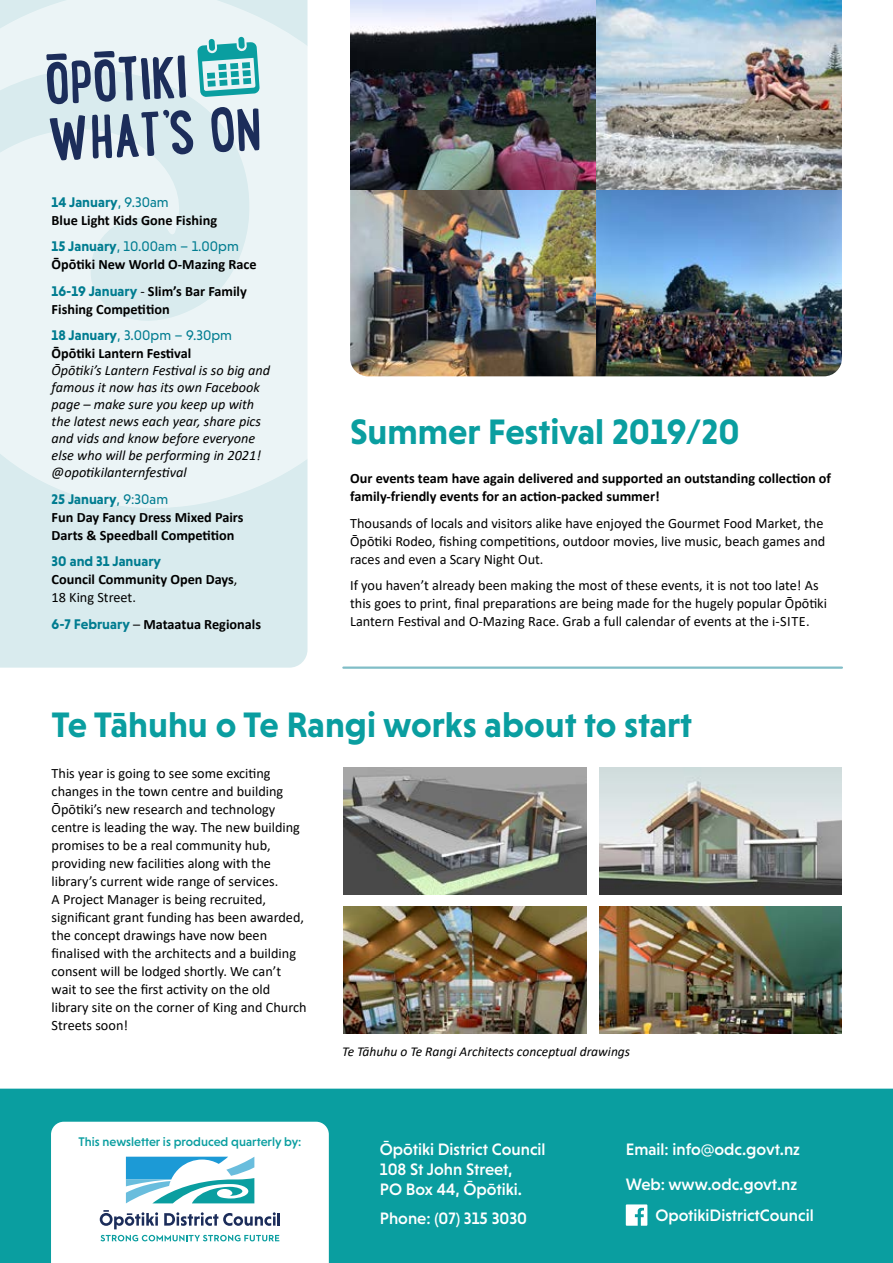
<style>
.page{position:relative;width:893px;height:1263px;background:#fff}
.page>*{position:absolute;margin:0;border:0;box-sizing:border-box;transform-origin:0 0}
.ODC_H1{font:700 36px "Niveau Grotesk";color:#0a9ea0}
.t1{font:500 16.8px/20.2px "Niveau Grotesk";color:#fff}
.SD_Body_Copy{font:14.25px/18px "Calibri";color:#000}
.SD_Body_Copy-2{font:700 14.25px/18px "Calibri";color:#000}
.SD_Body_Copy-3{font:italic 14.25px/17.1px "Calibri";color:#000}
.t2{font:italic 13.5px "Calibri";color:#000}
.t3{font:500 12.75px "Niveau Grotesk";color:#0a9ea0}
.s1{font-family:"Niveau Grotesk";color:#007c90}
.s2{font-family:"Niveau Grotesk";font-weight:400;color:#007c90}
.s3{font-weight:400}
</style>
<div class="page">
<div style="left:0;top:509px;width:307px;height:159px;background:#d9ebee"></div>
<svg style="left:0;top:0;width:413px;height:509px;fill:#ebf4f6"></svg>
<svg style="left:46px;top:37px;width:214px;height:123px;background:#9db5c3"></svg>
<img style="left:350px;top:189px;width:492px;height:187px">
<img style="left:350px;top:0;width:492px;height:189px">
<hr style="left:343px;top:666px;width:499px;height:3px;background:#80bdc7">
<img style="left:344px;top:767px;width:242px;height:127px">
<img style="left:344px;top:907px;width:242px;height:126px">
<img style="left:599px;top:907px;width:243px;height:126px">
<img style="left:599px;top:767px;width:243px;height:127px">
<div style="left:0;top:1089px;width:893px;height:174px;background:#0a9ea0"></div>
<svg style="left:51px;top:1122px;width:278px;height:141px"></svg>
<svg style="left:626px;top:1204px;width:21px;height:22px"></svg>
<p class="SD_Body_Copy-2" style="left:52px;top:193px;width:167px"><span class="s1">14 January</span><span class="s2">, 9.30am<br></span>Blue Light Kids Gone Fishing</p>
<p class="SD_Body_Copy-2" style="left:52px;top:238px;width:207px"><span class="s1">15 January</span><span class="s2">, 10.00am – 1.00pm<br></span>Ōpōtiki New World O-Mazing Race</p>
<p class="SD_Body_Copy-2" style="left:52px;top:282px;width:197px"><span class="s1">16-19 January</span> <span class="s3">-</span> Slim’s Bar Family<br>Fishing Competition</p>
<p class="SD_Body_Copy-2" style="left:52px;top:327px;width:182px;line-height:17.1px"><span class="s1">18 January</span><span class="s2">, 3.00pm – 9.30pm<br></span>Ōpōtiki Lantern Festival</p>
<p class="SD_Body_Copy-3" style="left:52px;top:361px;width:220px">Ōpōtiki’s Lantern Festival is so big and famous it now has its own Facebook page – make sure you keep up with the latest news each year, share pics and vids and know before everyone else who will be performing in 2021! @opotikilanternfestival</p>
<p class="SD_Body_Copy-2" style="left:52px;top:490px;width:193px"><span class="s1">25 January</span><span class="s2">, 9:30am<br></span>Fun Day Fancy Dress Mixed Pairs<br>Darts &amp; Speedball Competition</p>
<p class="SD_Body_Copy-2" style="left:52px;top:552px;width:187px"><span class="s1">30 and 31 January<br></span>Council Community Open Days<span class="s3">,<br>18 King Street.</span></p>
<p class="SD_Body_Copy-2" style="left:52px;top:615px;width:211px"><span class="s1">6-7 February</span> <span class="s3">–</span> Mataatua Regionals</p>
<p class="ODC_H1" style="left:350px;top:411px;width:391px">Summer Festival 2019/20</p>
<p class="SD_Body_Copy-2" style="left:350px;top:469px;width:482px">Our events team have again delivered and supported an outstanding collection of family-friendly events for an action-packed summer!</p>
<p class="SD_Body_Copy" style="left:350px;top:514px;width:477px">Thousands of locals and visitors alike have enjoyed the Gourmet Food Market, the<br>Ōpōtiki Rodeo, fishing competitions, outdoor movies, live music, beach games and races and even a Scary Night Out.</p>
<p class="SD_Body_Copy" style="left:350px;top:576px;width:478px">If you haven’t already been making the most of these events, it is not too late! As this goes to print, final preparations are being made for the hugely popular Ōpōtiki<br>Lantern Festival and O-Mazing Race. Grab a full calendar of events at the i-SITE.</p>
<p class="ODC_H1" style="left:52px;top:704px;width:642px">Te Tāhuhu o Te Rangi works about to start</p>
<p class="SD_Body_Copy" style="left:52px;top:764px;width:257px">This year is going to see some exciting changes in the town centre and building Ōpōtiki’s new research and technology centre is leading the way. The new building promises to be a real community hub, providing new facilities along with the library’s current wide range of services.<br>A Project Manager is being recruited, significant grant funding has been awarded, the concept drawings have now been finalised with the architects and a building consent will be lodged shortly. We can’t wait to see the first activity on the old library site on the corner of King and Church Streets soon!</p>
<p class="t2" style="left:342px;top:1042px;width:289px">Te Tāhuhu o Te Rangi Architects conceptual drawings</p>
<p class="t3" style="left:78px;top:1134px;width:224px">This newsletter is produced quarterly by:</p>
<p class="t1" style="left:380px;top:1139px;width:167px">Ōpōtiki District Council<br>108 St John Street,<br>PO Box 44, Ōpōtiki.</p>
<p class="t1" style="left:380px;top:1208px;width:149px">Phone: (07) 315 3030</p>
<p class="t1" style="left:626px;top:1132px;width:176px;line-height:34.7px">Email: info@odc.govt.nz<br>Web: www.odc.govt.nz</p>
<p class="t1" style="left:655px;top:1205px;width:160px">OpotikiDistrictCouncil</p>
</div>
